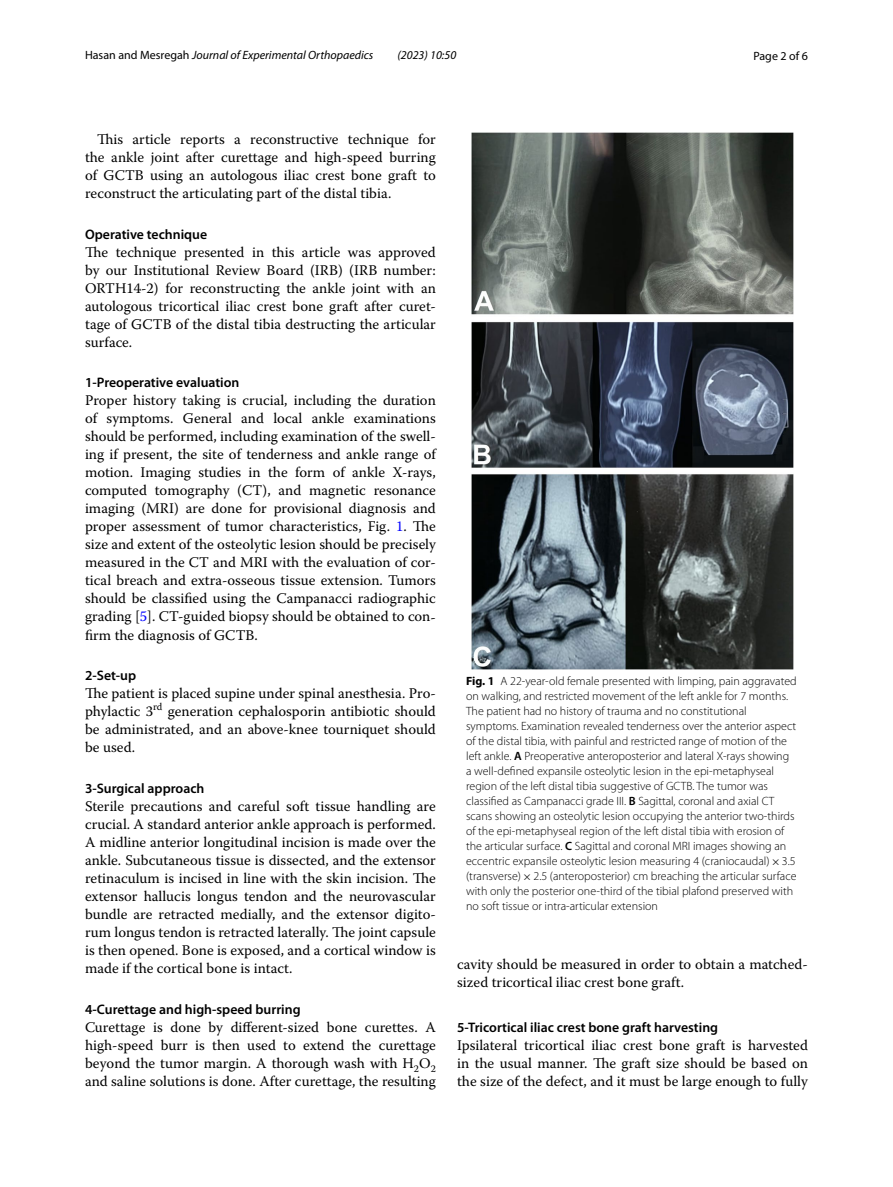
<style>
.page{position:relative;width:893px;height:1187px;background:#fff}
.page>*{position:absolute;margin:0;border:0;box-sizing:border-box;transform-origin:0 0}
.t1{font:14.7px/18px "Warnock Pro";color:#000;text-align:justify}
.t2{font:600 13.8px "Myriad Pro";color:#000}
.t3{font:300 12px/15px "Myriad Pro";color:#000}
.t4{font:italic 12px "Myriad Pro";color:#000}
.t5{font:12px "Myriad Pro";color:#000}
.s1{font-style:normal}
.s2{color:#00f}
.s3{font-weight:700}
.s4{font-weight:600}
.s5{font-family:"MTSY";font-weight:400}
</style>
<div class="page">
<img style="left:472px;top:133px;width:321px;height:536px">
<p class="t4" style="left:85px;top:48px;width:290px"><span class="s1">Hasan and Mesregah</span> Journal of Experimental Orthopaedics</p>
<p class="t4" style="left:397px;top:48px;width:60px">(2023) 10:50</p>
<p class="t5" style="left:753px;top:48px;width:56px">Page 2 of 6</p>
<p class="t1" style="left:85px;top:130px;width:352px;text-indent:12px">This article reports a reconstructive technique for the ankle joint after curettage and high-speed burring of GCTB using an autologous iliac crest bone graft to reconstruct the articulating part of the distal tibia.</p>
<p class="t2" style="left:85px;top:225px;width:124px">Operative technique</p>
<p class="t1" style="left:85px;top:242px;width:352px">The technique presented in this article was approved by our Institutional Review Board (IRB) (IRB number:<br>ORTH14-2) for reconstructing the ankle joint with an autologous tricortical iliac crest bone graft after curet&shy;tage of GCTB of the distal tibia destructing the articular surface.</p>
<p class="t2" style="left:85px;top:374px;width:156px">1‑Preoperative evaluation</p>
<p class="t1" style="left:85px;top:391px;width:352px">Proper history taking is crucial, including the duration of symptoms. General and local ankle examinations should be performed, including examination of the swell&shy;ing if present, the site of tenderness and ankle range of motion. Imaging studies in the form of ankle X-rays, computed tomography (CT), and magnetic resonance imaging (MRI) are done for provisional diagnosis and proper assessment of tumor characteristics, Fig. <span class="s2">1</span>. The size and extent of the osteolytic lesion should be precisely measured in the CT and MRI with the evaluation of cor&shy;tical breach and extra-osseous tissue extension. Tumors should be classified using the Campanacci radiographic grading [<span class="s2">5</span>]. CT-guided biopsy should be obtained to con&shy;firm the diagnosis of GCTB.</p>
<p class="t2" style="left:85px;top:666px;width:53px">2‑Set‑up</p>
<p class="t1" style="left:85px;top:684px;width:352px">The patient is placed supine under spinal anesthesia. Pro&shy;phylactic 3<sup>rd</sup> generation cephalosporin antibiotic should be administrated, and an above-knee tourniquet should be used.</p>
<p class="t2" style="left:85px;top:779px;width:121px">3‑Surgical approach</p>
<p class="t1" style="left:85px;top:797px;width:352px">Sterile precautions and careful soft tissue handling are crucial. A standard anterior ankle approach is performed.<br>A midline anterior longitudinal incision is made over the ankle. Subcutaneous tissue is dissected, and the extensor retinaculum is incised in line with the skin incision. The extensor hallucis longus tendon and the neurovascular bundle are retracted medially, and the extensor digito&shy;rum longus tendon is retracted laterally. The joint capsule is then opened. Bone is exposed, and a cortical window is made if the cortical bone is intact.</p>
<p class="t2" style="left:85px;top:1000px;width:217px">4‑Curettage and high‑speed burring</p>
<p class="t1" style="left:85px;top:1017px;width:352px">Curettage is done by different-sized bone curettes. A high-speed burr is then used to extend the curettage beyond the tumor margin. A thorough wash with H<sub>2</sub>O<sub>2 </sub>and saline solutions is done. After curettage, the resulting</p>
<p class="t3" style="left:466px;top:673px;width:332px"><span class="s3">Fig. 1</span> A 22-year-old female presented with limping, pain aggravated on walking, and restricted movement of the left ankle for 7 months.<br>The patient had no history of trauma and no constitutional symptoms. Examination revealed tenderness over the anterior aspect of the distal tibia, with painful and restricted range of motion of the left ankle. <span class="s4">A</span> Preoperative anteroposterior and lateral X-rays showing a well-defined expansile osteolytic lesion in the epi-metaphyseal region of the left distal tibia suggestive of GCTB. The tumor was classified as Campanacci grade III. <span class="s4">B</span> Sagittal, coronal and axial CT scans showing an osteolytic lesion occupying the anterior two-thirds of the epi-metaphyseal region of the left distal tibia with erosion of the articular surface. <span class="s4">C</span> Sagittal and coronal MRI images showing an eccentric expansile osteolytic lesion measuring 4 (craniocaudal)<span class="s5">×</span>3.5 (transverse)<span class="s5">×</span>2.5 (anteroposterior) cm breaching the articular surface with only the posterior one-third of the tibial plafond preserved with no soft tissue or intra-articular extension</p>
<p class="t1" style="left:457px;top:954px;width:352px">cavity should be measured in order to obtain a matched&shy;sized tricortical iliac crest bone graft.</p>
<p class="t2" style="left:457px;top:1018px;width:262px">5‑Tricortical iliac crest bone graft harvesting</p>
<p class="t1" style="left:457px;top:1035px;width:352px">Ipsilateral tricortical iliac crest bone graft is harvested in the usual manner. The graft size should be based on the size of the defect, and it must be large enough to fully</p>
</div>
